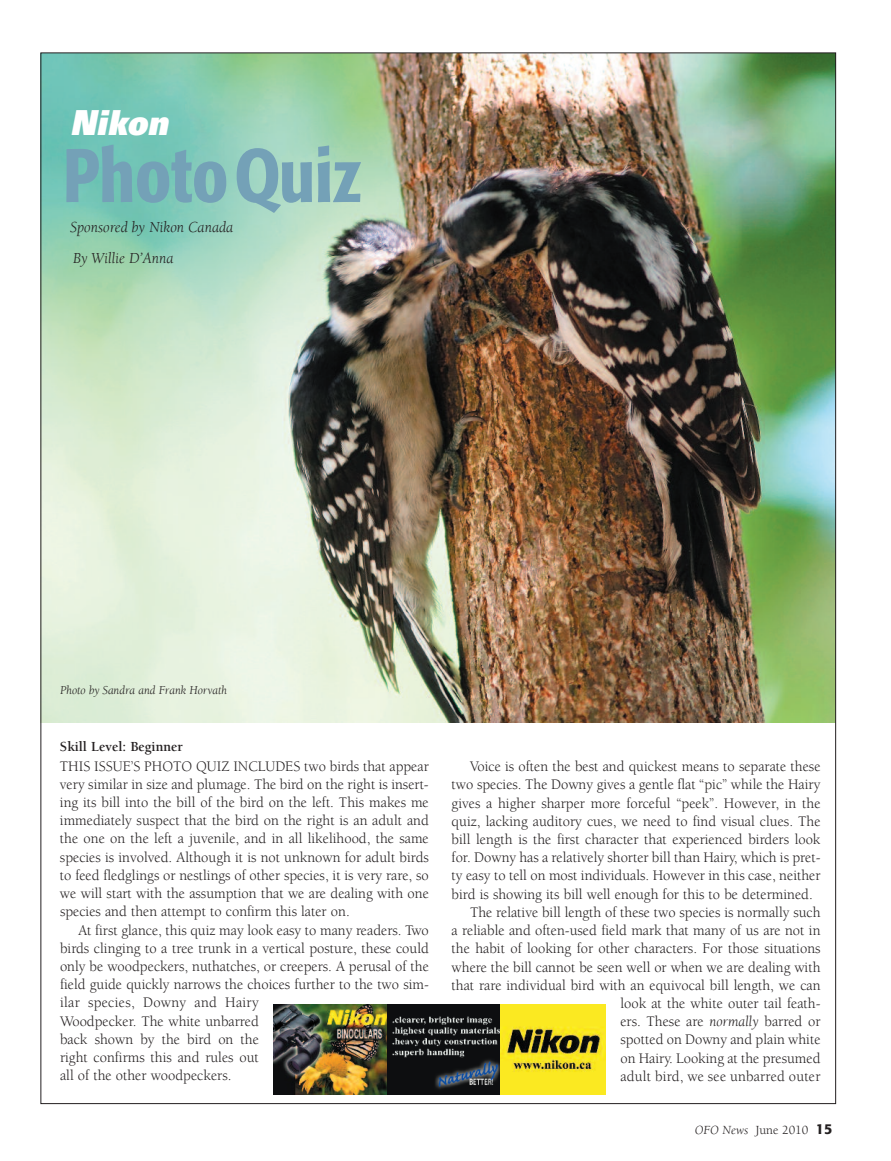
<style>
.page{position:relative;width:891px;height:1161px;background:#fff}
.page>*{position:absolute;margin:0;border:0;box-sizing:border-box;transform-origin:0 0}
.t1{font:500 condensed 75px "Formata";color:#74a1b7;scale:.96 1}
.t2{font:italic 900 34.5px "Univers";letter-spacing:.015em;color:#fff;scale:.9 1}
.t3{font:italic 15.75px "Berkeley";color:#231f20}
.t4{font:15px/18.3px "Berkeley";color:#231f20;text-align:justify}
.t5{font:700 14.25px "Berkeley";color:#231f20}
.t6{font:12.75px "Berkeley";color:#231f20}
.t7{font:italic 12.3px "Berkeley";color:#231f20}
.s1{font-style:italic}
.s2{font-family:"Formata";font-weight:500;font-size:14.25px}
</style>
<div class="page">
<img style="left:42px;top:54px;width:792px;height:668px">
<img style="left:274px;top:1004px;width:227px;height:90px">
<svg style="left:388px;top:1004px;width:112px;height:90px;background:#25282b"></svg>
<svg style="left:501px;top:1004px;width:104px;height:90px;background:#d3c320"></svg>
<h2 class="t2" style="left:70px;top:110px;width:110px">Nikon</h2>
<h1 class="t1" style="left:63px;top:146px;width:312px">PhotoQuiz</h1>
<p class="t3" style="left:73px;top:252px;width:102px">By Willie D’Anna</p>
<p class="t3" style="left:70px;top:220px;width:165px">Sponsored by Nikon Canada</p>
<p class="t7" style="left:60px;top:686px;width:169px">Photo by Sandra and Frank Horvath</p>
<p class="t5" style="left:60px;top:741px;width:124px">Skill Level: Beginner</p>
<p class="t4" style="left:60px;top:758px;width:370px">THIS ISSUE’S PHOTO QUIZ INCLUDES two birds that appear very similar in size and plumage. The bird on the right is insert&shy;ing its bill into the bill of the bird on the left. This makes me immediately suspect that the bird on the right is an adult and the one on the left a juvenile, and in all likelihood, the same species is involved. Although it is not unknown for adult birds to feed fledglings or nestlings of other species, it is very rare, so we will start with the assumption that we are dealing with one species and then attempt to confirm this later on.</p>
<p class="t4" style="left:60px;top:922px;width:370px;text-align:left;text-indent:18px">At first glance, this quiz may look easy to many readers. Two birds clinging to a tree trunk in a vertical posture, these could only be woodpeckers, nuthatches, or creepers. A perusal of the field guide quickly narrows the choices further to the two sim&shy;ilar species, Downy and Hairy<br>Woodpecker. The white unbarred<br>back shown by the bird on the<br>right confirms this and rules out<br>all of the other woodpeckers.</p>
<p class="t4" style="left:470px;top:758px;width:352px">Voice is often the best and quickest means to separate these</p>
<p class="t4" style="left:452px;top:777px;width:370px">two species. The Downy gives a gentle flat “pic” while the Hairy</p>
<p class="t4" style="left:452px;top:795px;width:370px">gives a higher sharper more forceful “peek”. However, in the</p>
<p class="t4" style="left:452px;top:813px;width:370px">quiz, lacking auditory cues, we need to find visual clues. The</p>
<p class="t4" style="left:452px;top:831px;width:370px">bill length is the first character that experienced birders look</p>
<p class="t4" style="left:452px;top:850px;width:370px">for. Downy has a relatively shorter bill than Hairy, which is pret-</p>
<p class="t4" style="left:452px;top:868px;width:370px">ty easy to tell on most individuals. However in this case, neither</p>
<p class="t4" style="left:452px;top:886px;width:363px">bird is showing its bill well enough for this to be determined.</p>
<p class="t4" style="left:470px;top:904px;width:352px">The relative bill length of these two species is normally such</p>
<p class="t4" style="left:452px;top:922px;width:370px">a reliable and often-used field mark that many of us are not in</p>
<p class="t4" style="left:452px;top:941px;width:370px">the habit of looking for other characters. For those situations</p>
<p class="t4" style="left:452px;top:959px;width:370px">where the bill cannot be seen well or when we are dealing with</p>
<p class="t4" style="left:452px;top:977px;width:370px">that rare individual bird with an equivocal bill length, we can</p>
<p class="t4" style="left:620px;top:995px;width:202px">look at the white outer tail feath-</p>
<p class="t4" style="left:620px;top:1014px;width:202px">ers. These are <span class="s1">normally</span> barred or</p>
<p class="t4" style="left:620px;top:1032px;width:202px">spotted on Downy and plain white</p>
<p class="t4" style="left:620px;top:1050px;width:202px">on Hairy. Looking at the presumed</p>
<p class="t4" style="left:620px;top:1068px;width:202px">adult bird, we see unbarred outer</p>
<p class="t6" style="left:695px;top:1125px;width:139px"><span class="s1">OFO News</span> June 2010 <span class="s2">15</span></p>
</div>
